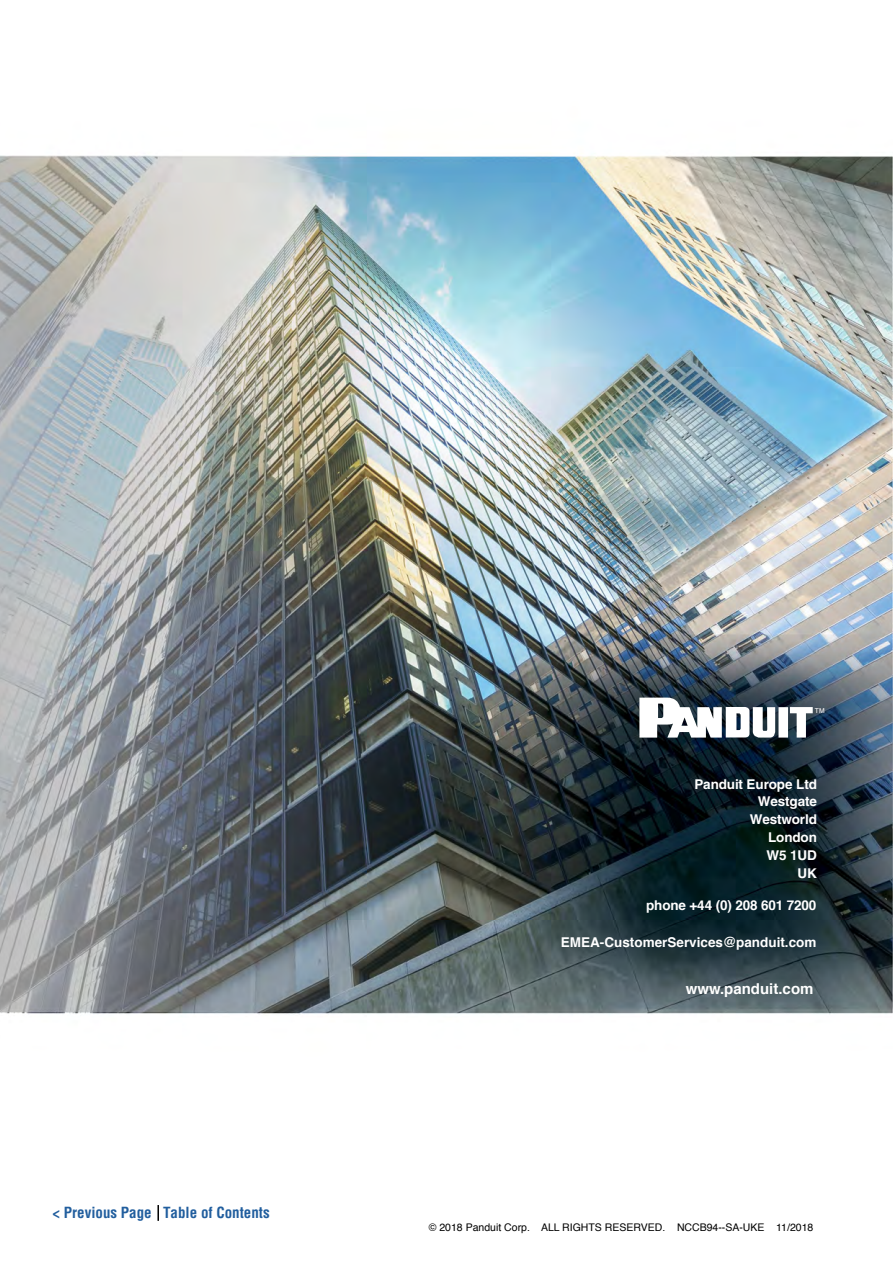
<style>
.page{position:relative;width:893px;height:1263px;background:#fff}
.page>*{position:absolute;margin:0;border:0;box-sizing:border-box;transform-origin:0 0}
.t1{font:700 condensed 15px "Helvetica";color:#215e9e}
.t2{font:700 15px "Helvetica";color:#fff}
.t3{font:700 13.5px/17.9px "Helvetica";letter-spacing:-.01em;color:#fff;text-align:right}
.t4{font:10.5px "Helvetica";color:#000}
.t5{font:6.75px "Helvetica";color:#fff}
</style>
<div class="page">
<img style="left:0;top:155px;width:893px;height:860px">
<svg style="left:639px;top:698px;width:174px;height:40px"></svg>
<svg style="left:157px;top:1205px;width:2px;height:16px"></svg>
<p class="t1" style="left:53px;top:1203px;width:219px">&lt; Previous Page Table of Contents</p>
<p class="t5" style="left:815px;top:706px;width:11px">TM</p>
<p class="t3" style="left:694px;top:775px;width:124px">Panduit Europe Ltd<br>Westgate<br>Westworld<br>London<br>W5 1UD<br>UK</p>
<p class="t3" style="left:646px;top:896px;width:172px">phone +44 (0) 208 601 7200</p>
<p class="t3" style="left:561px;top:934px;width:257px">EMEA-CustomerServices@panduit.com</p>
<p class="t2" style="left:686px;top:976px;width:129px">www.panduit.com</p>
<p class="t4" style="left:429px;top:1219px;width:386px">© 2018 Panduit Corp. ALL RIGHTS RESERVED. NCCB94--SA-UKE 11/2018</p>
</div>
